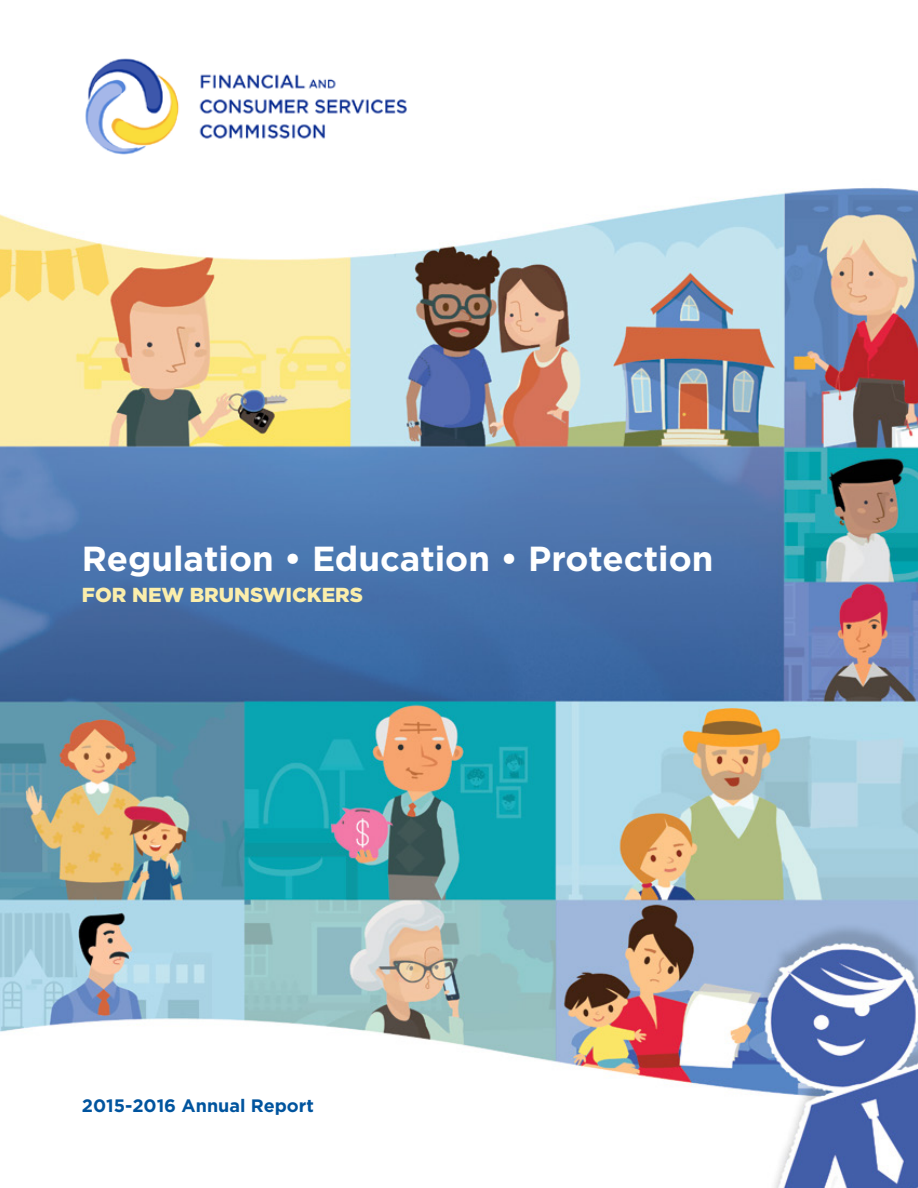
<style>
.page{position:relative;width:918px;height:1188px;background:#fff}
.page>*{position:absolute;margin:0;border:0;box-sizing:border-box;transform-origin:0 0}
.t1{font:700 34.8px "Gotham";color:#fff}
.t2{font:900 20.25px "Gotham";color:#fbeeab}
.t3{font:700 18px "Gotham";color:#00549e}
</style>
<div class="page">
<img style="left:0;top:188px;width:918px;height:1000px">
<img style="left:85px;top:58px;width:322px;height:97px">
<p class="t1" style="left:82px;top:536px;width:633px">Regulation • Education • Protection</p>
<p class="t2" style="left:82px;top:581px;width:283px">FOR NEW BRUNSWICKERS</p>
<p class="t3" style="left:82px;top:1094px;width:234px">2015-2016 Annual Report</p>
</div>
